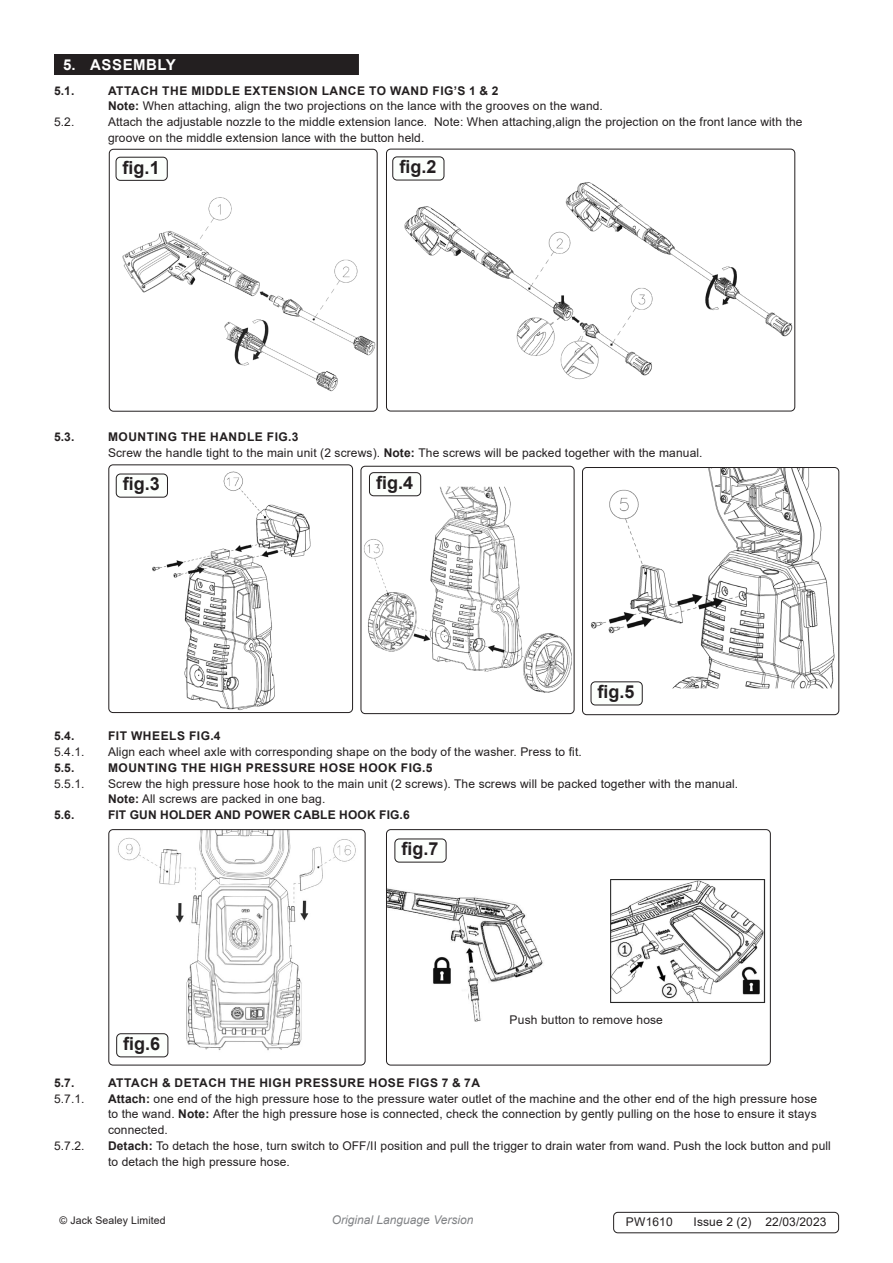
<style>
.page{position:relative;width:893px;height:1263px;background:#fff}
.page>*{position:absolute;margin:0;border:0;box-sizing:border-box;transform-origin:0 0}
.t1{font:700 18px "Arial";color:#231f20}
.t2{font:700 15px "Arial";letter-spacing:.035em;color:#fff}
.Body{font:12px/15.8px "Arial";letter-spacing:.01em;color:#231f20}
.t3{font:700 12px "Arial";letter-spacing:.045em;color:#231f20}
.t4{font:700 12px "Arial";letter-spacing:.01em;color:#231f20}
.Body__Footer{font:12px "Arial";letter-spacing:.01em;color:#231f20}
.t5{font:italic 12px "Arial";color:#808285}
.Body__Justified__7pt{font:10.5px "Arial";letter-spacing:.01em;color:#231f20}
.s1{font-weight:700}
</style>
<div class="page">
<div style="left:54px;top:54px;width:305px;height:21px;background:#231f20"></div>
<img style="left:122px;top:197px;width:254px;height:195px">
<div style="left:109px;top:149px;width:269px;height:263px;border:1px solid #231f20;border-radius:4px"></div>
<img style="left:147px;top:471px;width:164px;height:240px">
<div style="left:108px;top:464px;width:245px;height:249px;border:1px solid #231f20;border-radius:4px"></div>
<img style="left:363px;top:486px;width:209px;height:207px">
<div style="left:361px;top:466px;width:213px;height:248px;border:1px solid #231f20;border-radius:4px"></div>
<img style="left:110px;top:830px;width:255px;height:223px">
<div style="left:108px;top:829px;width:257px;height:236px;border:1px solid #231f20;border-radius:4px"></div>
<img style="left:590px;top:467px;width:248px;height:221px">
<div style="left:582px;top:467px;width:257px;height:248px;border:1px solid #231f20;border-radius:4px"></div>
<img style="left:393px;top:178px;width:400px;height:202px">
<div style="left:386px;top:149px;width:409px;height:262px;border:1px solid #231f20;border-radius:4px"></div>
<div style="left:116px;top:157px;width:52px;height:24px;border:1px solid #231f20;border-radius:4px"></div>
<div style="left:392px;top:156px;width:52px;height:24px;border:1px solid #231f20;border-radius:4px"></div>
<div style="left:116px;top:474px;width:51px;height:23px;background:#fcfffc;border-radius:4px"></div>
<div style="left:116px;top:474px;width:52px;height:23px;border:1px solid #231f20;border-radius:4px"></div>
<div style="left:369px;top:473px;width:52px;height:23px;background:#fcfffc;border-radius:4px"></div>
<div style="left:369px;top:472px;width:52px;height:24px;border:1px solid #231f20;border-radius:4px"></div>
<div style="left:591px;top:682px;width:51px;height:23px;background:#fcfffc;border-radius:4px"></div>
<div style="left:591px;top:681px;width:52px;height:24px;border:1px solid #231f20;border-radius:4px"></div>
<div style="left:117px;top:1034px;width:51px;height:23px;background:#fcfffc;border-radius:4px"></div>
<div style="left:116px;top:1033px;width:52px;height:24px;border:1px solid #231f20;border-radius:4px"></div>
<div style="left:394px;top:838px;width:52px;height:24px;border:1px solid #231f20;border-radius:4px"></div>
<img style="left:388px;top:879px;width:378px;height:143px">
<div style="left:386px;top:829px;width:385px;height:236px;border:1px solid #231f20;border-radius:4px"></div>
<div style="left:613px;top:1212px;width:226px;height:21px;border:1px solid #231f20;border-radius:4px"></div>
<p class="t2" style="left:63px;top:54px;width:114px">5. ASSEMBLY</p>
<p class="t3" style="left:54px;top:82px;width:22px">5.1.</p>
<p class="t3" style="left:108px;top:82px;width:392px">ATTACH THE MIDDLE EXTENSION LANCE TO WAND FIG’S 1 &amp; 2</p>
<p class="Body" style="left:108px;top:98px;width:496px"><span class="s1">Note:</span> When attaching, align the two projections on the lance with the grooves on the wand.</p>
<p class="Body" style="left:54px;top:114px;width:22px">5.2.</p>
<p class="Body" style="left:108px;top:114px;width:696px">Attach the adjustable nozzle to the middle extension lance. Note: When attaching,align the projection on the front lance with the groove on the middle extension lance with the button held.</p>
<p class="t1" style="left:123px;top:155px;width:39px">fig.1</p>
<p class="t1" style="left:399px;top:154px;width:39px">fig.2</p>
<p class="t3" style="left:54px;top:428px;width:22px">5.3.</p>
<p class="t3" style="left:108px;top:428px;width:192px">MOUNTING THE HANDLE FIG.3</p>
<p class="Body" style="left:108px;top:445px;width:596px">Screw the handle tight to the main unit (2 screws). <span class="s1">Note:</span> The screws will be packed together with the manual.</p>
<p class="t1" style="left:123px;top:471px;width:39px">fig.3</p>
<p class="t1" style="left:376px;top:470px;width:39px">fig.4</p>
<p class="t1" style="left:598px;top:679px;width:39px">fig.5</p>
<p class="t3" style="left:54px;top:728px;width:22px">5.4.</p>
<p class="t3" style="left:108px;top:728px;width:114px">FIT WHEELS FIG.4</p>
<p class="Body" style="left:54px;top:744px;width:32px">5.4.1.</p>
<p class="Body" style="left:108px;top:744px;width:475px">Align each wheel axle with corresponding shape on the body of the washer. Press to fit.</p>
<p class="t3" style="left:54px;top:759px;width:22px">5.5.</p>
<p class="t3" style="left:108px;top:759px;width:326px">MOUNTING THE HIGH PRESSURE HOSE HOOK FIG.5</p>
<p class="Body" style="left:54px;top:775px;width:32px">5.5.1.</p>
<p class="Body" style="left:108px;top:775px;width:632px">Screw the high pressure hose hook to the main unit (2 screws). The screws will be packed together with the manual.</p>
<p class="Body" style="left:108px;top:791px;width:219px"><span class="s1">Note:</span> All screws are packed in one bag.</p>
<p class="t3" style="left:54px;top:806px;width:22px">5.6.</p>
<p class="t4" style="left:108px;top:806px;width:303px">FIT GUN HOLDER AND POWER CABLE HOOK FIG.6</p>
<p class="t1" style="left:123px;top:1031px;width:39px">fig.6</p>
<p class="t1" style="left:401px;top:836px;width:39px">fig.7</p>
<p class="Body" style="left:510px;top:1012px;width:155px">Push button to remove hose</p>
<p class="t3" style="left:54px;top:1074px;width:22px">5.7.</p>
<p class="t3" style="left:108px;top:1074px;width:373px">ATTACH &amp; DETACH THE HIGH PRESSURE HOSE FIGS 7 &amp; 7A</p>
<p class="Body" style="left:54px;top:1090px;width:32px">5.7.1.</p>
<p class="Body" style="left:108px;top:1090px;width:711px;text-align:justify"><span class="s1">Attach:</span> one end of the high pressure hose to the pressure water outlet of the machine and the other end of the high pressure hose to the wand. <span class="s1">Note:</span> After the high pressure hose is connected, check the connection by gently pulling on the hose to ensure it stays connected.</p>
<p class="Body" style="left:54px;top:1138px;width:32px">5.7.2.</p>
<p class="Body" style="left:108px;top:1138px;width:724px"><span class="s1">Detach:</span> To detach the hose, turn switch to OFF/II position and pull the trigger to drain water from wand. Push the lock button and pull to detach the high pressure hose.</p>
<p class="Body__Justified__7pt" style="left:60px;top:1213px;width:108px">© Jack Sealey Limited</p>
<p class="t5" style="left:332px;top:1212px;width:143px">Original Language Version</p>
<p class="Body__Footer" style="left:626px;top:1213px;width:48px">PW1610</p>
<p class="Body__Footer" style="left:694px;top:1213px;width:134px">Issue 2 (2) 22/03/2023</p>
</div>
